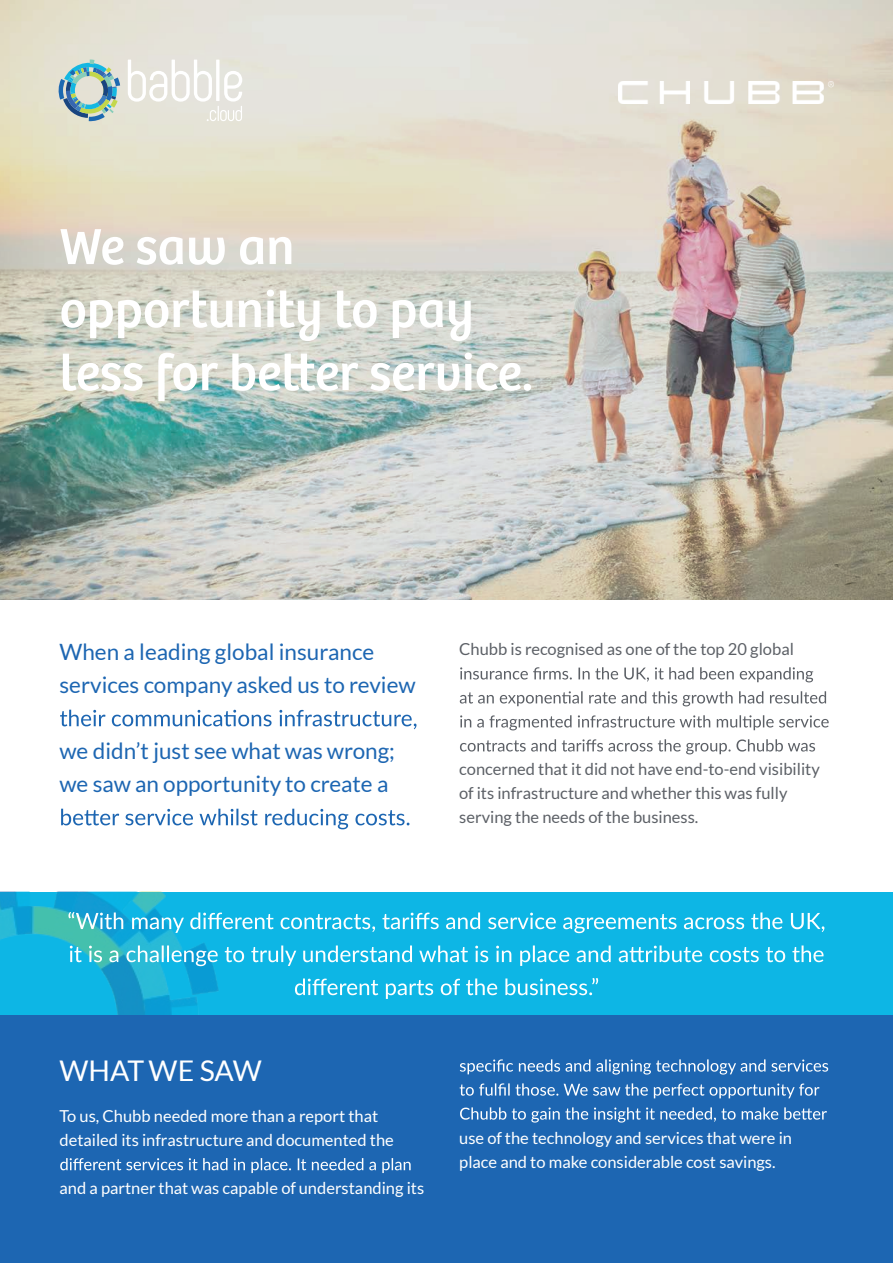
<style>
.page{position:relative;width:893px;height:1263px;background:#fff}
.page>*{position:absolute;margin:0;border:0;box-sizing:border-box;transform-origin:0 0}
.t1{font:52.5px/63px "Bree";color:#fff}
.t2{font:28.5px "Lato";color:#fff}
.t3{font:22.5px/33px "Lato";color:#1d66b2}
.t4{font:16.5px/24px "Lato";color:#fff}
.t5{font:16.5px/24px "Lato";color:#5c6066}
</style>
<div class="page">
<div style="left:0;top:1014px;width:893px;height:249px;background:#1d66b2"></div>
<img style="left:0;top:0;width:893px;height:600px">
<svg style="left:63px;top:353px;width:468px;height:48px"></svg>
<svg style="left:60px;top:710px;width:356px;height:19px"></svg>
<svg style="left:61px;top:809px;width:348px;height:20px"></svg>
<svg style="left:460px;top:667px;width:353px;height:15px"></svg>
<svg style="left:460px;top:691px;width:366px;height:15px"></svg>
<svg style="left:460px;top:715px;width:369px;height:15px"></svg>
<svg style="left:460px;top:739px;width:355px;height:15px"></svg>
<div style="left:0;top:892px;width:893px;height:122px;background:#0db6e5"></div>
<img style="left:0;top:892px;width:219px;height:122px">
<svg style="left:68px;top:912px;width:756px;height:21px"></svg>
<svg style="left:70px;top:945px;width:753px;height:21px"></svg>
<svg style="left:295px;top:978px;width:303px;height:21px"></svg>
<svg style="left:60px;top:1158px;width:351px;height:15px"></svg>
<svg style="left:460px;top:1059px;width:368px;height:15px"></svg>
<svg style="left:460px;top:1083px;width:359px;height:15px"></svg>
<svg style="left:460px;top:1107px;width:367px;height:15px"></svg>
<img style="left:618px;top:82px;width:215px;height:21px">
<svg style="left:58px;top:59px;width:62px;height:62px;background:#9fc0be"></svg>
<svg style="left:128px;top:60px;width:114px;height:61px"></svg>
<h1 class="t1" style="left:60px;top:216px;width:416px">We saw an opportunity to pay</h1>
<h3 class="t3" style="left:60px;top:635px;width:358px">When a leading global insurance services company asked us to review</h3>
<h3 class="t3" style="left:60px;top:734px;width:337px">we didn’t just see what was wrong; we saw an opportunity to create a</h3>
<p class="t5" style="left:459px;top:637px;width:336px">Chubb is recognised as one of the top 20 global</p>
<p class="t5" style="left:459px;top:757px;width:362px">concerned that it did not have end-to-end visibility of its infrastructure and whether this was fully serving the needs of the business.</p>
<h2 class="t2" style="left:60px;top:1055px;width:204px">WHATWE SAW</h2>
<p class="t4" style="left:60px;top:1104px;width:336px">To us, Chubb needed more than a report that detailed its infrastructure and documented the</p>
<p class="t4" style="left:60px;top:1176px;width:366px">and a partner that was capable of understanding its</p>
<p class="t4" style="left:459px;top:1125px;width:334px">use of the technology and services that were in place and to make considerable cost savings.</p>
</div>
